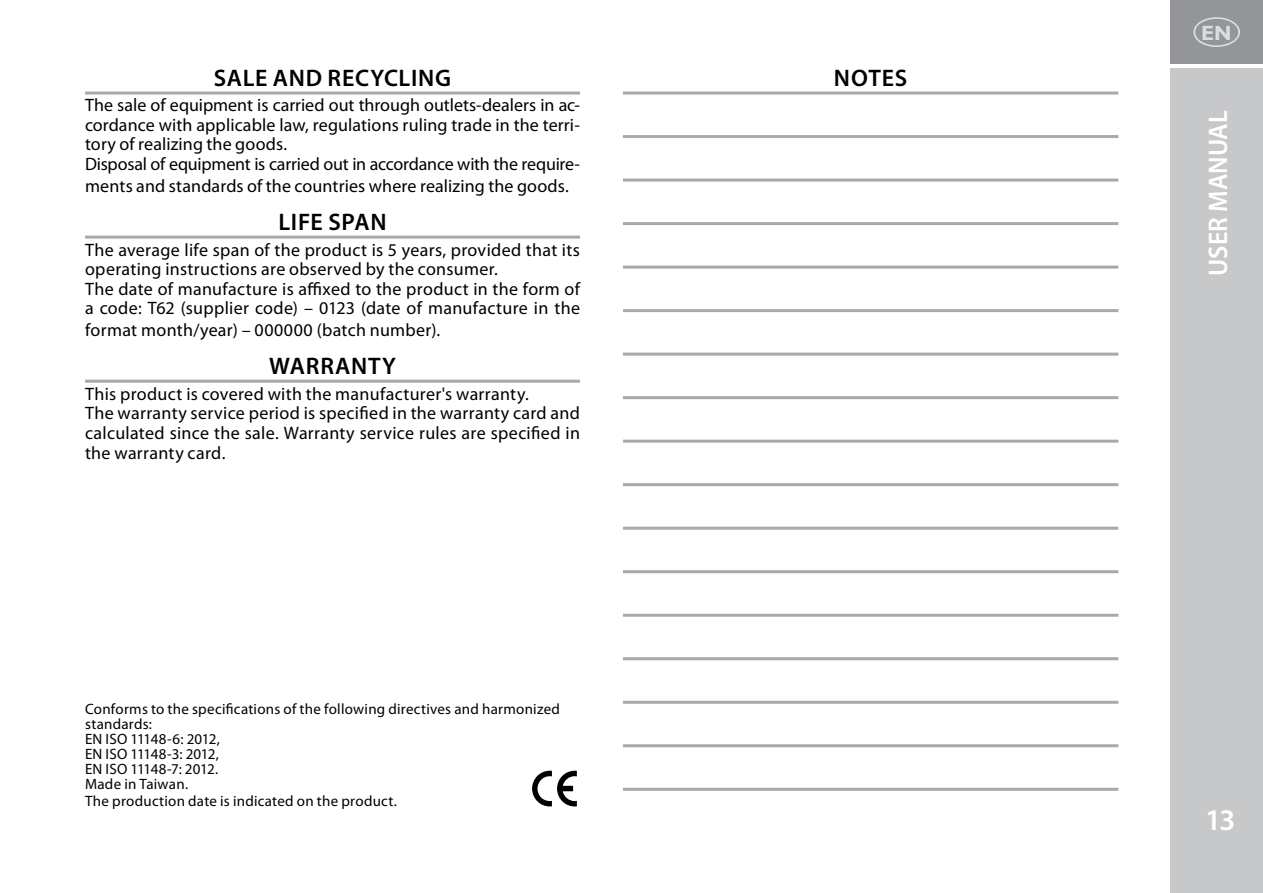
<style>
.page{position:relative;width:1263px;height:893px;background:#fff}
.page>*{position:absolute;margin:0;border:0;box-sizing:border-box;transform-origin:0 0}
.t1{font:600 30px "Myriad Pro";color:#fff}
.t2{font:600 27px "Myriad Pro";color:#fff;scale:.96 1}
.t3{font:600 24px "Myriad Pro";letter-spacing:.025em;color:#000}
.t4{font:700 20.7px "Gill Sans";color:#dcddde}
.t5{font:18px/19.5px "Myriad Pro";letter-spacing:.015em;color:#000}
.t6{font:15px/15px "Myriad Pro";letter-spacing:.015em;color:#000}
</style>
<div class="page">
<div style="left:1170px;top:68px;width:93px;height:825px;background:#c7c8ca"></div>
<div style="left:1170px;top:0;width:93px;height:64px;background:#939598"></div>
<svg style="left:1193px;top:17px;width:47px;height:30px"></svg>
<hr style="left:85px;top:92px;width:495px;height:3px;background:#a7a9ac">
<hr style="left:85px;top:236px;width:495px;height:3px;background:#a7a9ac">
<hr style="left:85px;top:380px;width:495px;height:3px;background:#a7a9ac">
<svg style="left:532px;top:771px;width:45px;height:35px"></svg>
<hr style="left:623px;top:92px;width:495px;height:3px;background:#a7a9ac">
<hr style="left:623px;top:135px;width:495px;height:3px;background:#a7a9ac">
<hr style="left:623px;top:179px;width:495px;height:3px;background:#a7a9ac">
<hr style="left:623px;top:222px;width:495px;height:3px;background:#a7a9ac">
<hr style="left:623px;top:266px;width:495px;height:3px;background:#a7a9ac">
<hr style="left:623px;top:309px;width:495px;height:3px;background:#a7a9ac">
<hr style="left:623px;top:353px;width:495px;height:3px;background:#a7a9ac">
<hr style="left:623px;top:396px;width:495px;height:3px;background:#a7a9ac">
<hr style="left:623px;top:440px;width:495px;height:3px;background:#a7a9ac">
<hr style="left:623px;top:483px;width:495px;height:3px;background:#a7a9ac">
<hr style="left:623px;top:527px;width:495px;height:3px;background:#a7a9ac">
<hr style="left:623px;top:570px;width:495px;height:3px;background:#a7a9ac">
<hr style="left:623px;top:614px;width:495px;height:3px;background:#a7a9ac">
<hr style="left:623px;top:657px;width:495px;height:3px;background:#a7a9ac">
<hr style="left:623px;top:701px;width:495px;height:3px;background:#a7a9ac">
<hr style="left:623px;top:744px;width:495px;height:3px;background:#a7a9ac">
<hr style="left:623px;top:788px;width:495px;height:3px;background:#a7a9ac">
<h3 class="t3" style="left:214px;top:63px;width:239px">SALE AND RECYCLING</h3>
<p class="t5" style="left:85px;top:95px;width:496px">The sale of equipment is carried out through outlets-dealers in ac&shy;cordance with applicable law, regulations ruling trade in the terri&shy;tory of realizing the goods.<br>Disposal of equipment is carried out in accordance with the require-</p>
<p class="t5" style="left:85px;top:175px;width:485px">ments and standards of the countries where realizing the goods.</p>
<h3 class="t3" style="left:278px;top:207px;width:110px">LIFE SPAN</h3>
<p class="t5" style="left:85px;top:239px;width:496px">The average life span of the product is 5 years, provided that its operating instructions are observed by the consumer.<br>The date of manufacture is affixed to the product in the form of a code: T62 (supplier code) – 0123 (date of manufacture in the</p>
<p class="t5" style="left:85px;top:320px;width:357px">format month/year) – 000000 (batch number).</p>
<h3 class="t3" style="left:269px;top:351px;width:128px">WARRANTY</h3>
<p class="t5" style="left:85px;top:383px;width:496px">This product is covered with the manufacturer's warranty.<br>The warranty service period is specified in the warranty card and calculated since the sale. Warranty service rules are specified in the warranty card.</p>
<p class="t6" style="left:85px;top:701px;width:476px">Сonforms to the specifications of the following directives and harmonized standards:<br>EN ISO 11148-6: 2012,<br>EN ISO 11148-3: 2012,<br>EN ISO 11148-7: 2012.<br>Made in Taiwan.</p>
<p class="t6" style="left:85px;top:794px;width:313px">The production date is indicated on the product.</p>
<h3 class="t3" style="left:834px;top:63px;width:75px">NOTES</h3>
<p class="t4" style="left:1201px;top:20px;width:32px">EN</p>
<h2 class="t2" style="left:1201px;top:276px;width:174px;rotate:-90deg">USER MANUAL</h2>
<h1 class="t1" style="left:1205px;top:801px;width:32px">13</h1>
</div>
